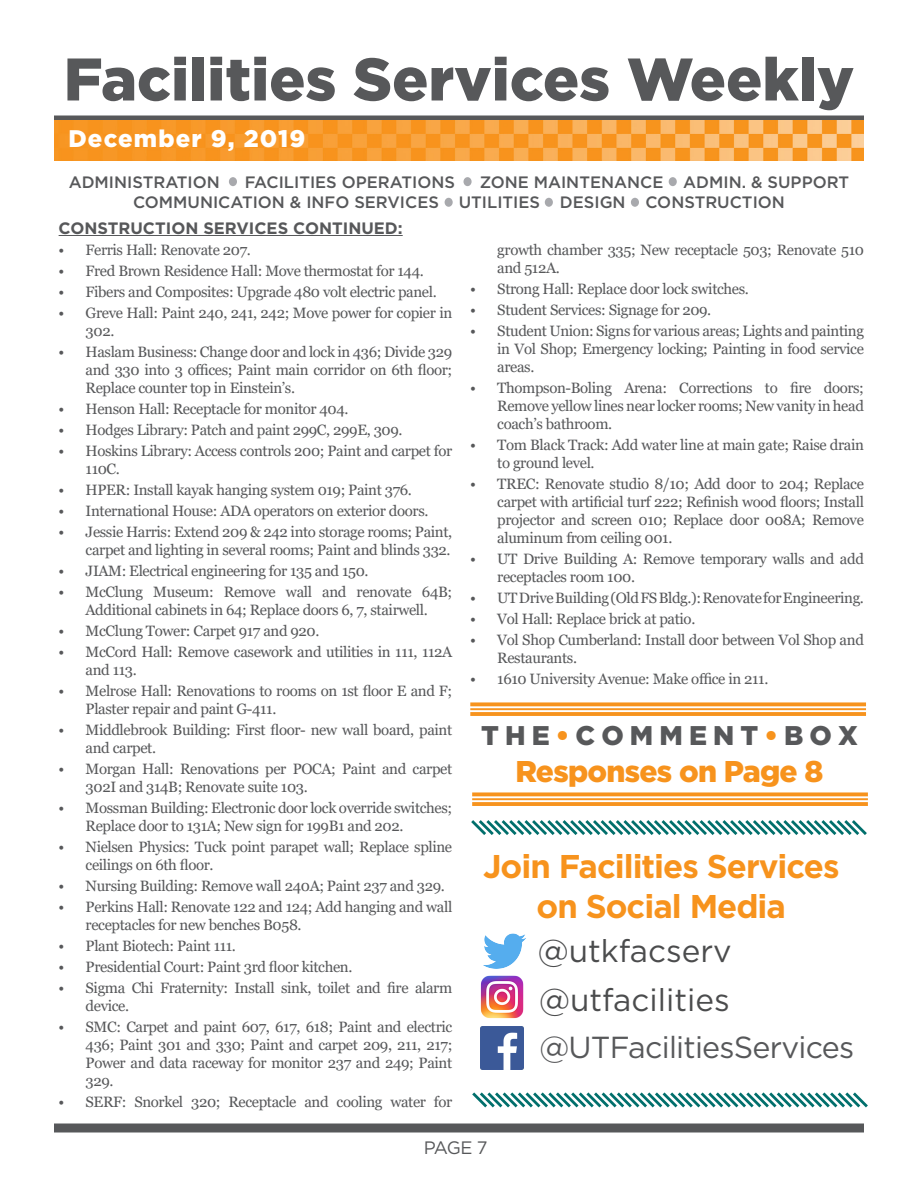
<style>
.page{position:relative;width:918px;height:1188px;background:#fff}
.page>*{position:absolute;margin:0;border:0;box-sizing:border-box;transform-origin:0 0}
.t1{font:900 60px "Gotham";color:#57585a}
.t2{font:700 32.85px/39.5px "Gotham";letter-spacing:-.03em;color:#f7931d;text-align:center}
.t3{font:31.5px "Gotham";color:#4b4c4d}
.t4{font:30.45px "Gotham";letter-spacing:-.025em;color:#57585a}
.t5{font:900 30px "Gotham";letter-spacing:-.025em;color:#f7931d}
.t6{font:900 27px "Gotham";color:#57585a}
.t7{font:900 24px "Gotham";letter-spacing:.05em;color:#fff}
.t8{font:18px "Gotham";color:#57585a}
.t9{font:500 16.5px/19.8px "Gotham";color:#57585a}
.t10{font:700 16.5px "Gotham";color:#57585a}
.t11{font:15px/18px "Georgia";letter-spacing:-.025em;color:#57585a}
.s1{color:#f7931d}
</style>
<div class="page">
<div style="left:229px;top:177px;width:8px;height:9px;background:#a8a9ad;border-radius:50%"></div>
<div style="left:445px;top:198px;width:8px;height:9px;background:#a8a9ad;border-radius:50%"></div>
<div style="left:669px;top:177px;width:8px;height:9px;background:#a8a9ad;border-radius:50%"></div>
<div style="left:464px;top:177px;width:8px;height:9px;background:#a8a9ad;border-radius:50%"></div>
<div style="left:545px;top:198px;width:8px;height:9px;background:#a8a9ad;border-radius:50%"></div>
<div style="left:631px;top:198px;width:8px;height:9px;background:#a8a9ad;border-radius:50%"></div>
<div style="left:54px;top:1124px;width:810px;height:8px;background:#57585a"></div>
<svg style="left:54px;top:116px;width:810px;height:5px;background:#776652"></svg>
<img style="left:54px;top:121px;width:810px;height:40px">
<img style="left:483px;top:933px;width:43px;height:36px">
<img style="left:480px;top:975px;width:43px;height:43px">
<img style="left:480px;top:1026px;width:44px;height:44px">
<svg style="left:472px;top:1092px;width:396px;height:16px"></svg>
<svg style="left:471px;top:820px;width:396px;height:15px"></svg>
<svg style="left:470px;top:702px;width:396px;height:4px;background:#f79f36"></svg>
<hr style="left:470px;top:708px;width:396px;height:2px;background:#f7931d">
<hr style="left:470px;top:712px;width:396px;height:4px;background:#f79827">
<svg style="left:472px;top:792px;width:396px;height:4px;background:#f79f37"></svg>
<hr style="left:472px;top:798px;width:396px;height:2px;background:#f7931d">
<svg style="left:472px;top:802px;width:396px;height:4px;background:#f79624"></svg>
<hr style="left:59px;top:235px;width:344px;height:1px;background:#57585a">
<p class="t1" style="left:64px;top:38px;width:792px">Facilities Services Weekly</p>
<p class="t7" style="left:68px;top:122px;width:239px">December 9, 2019</p>
<p class="t9" style="left:69px;top:172px;width:153px">ADMINISTRATION</p>
<p class="t9" style="left:245px;top:172px;width:212px">FACILITIES OPERATIONS</p>
<p class="t9" style="left:133px;top:172px;width:718px;text-indent:347px">ZONE MAINTENANCE ADMIN. &amp; SUPPORT<br>COMMUNICATION &amp; INFO SERVICES UTILITIES DESIGN CONSTRUCTION</p>
<p class="t10" style="left:59px;top:217px;width:346px">CONSTRUCTION SERVICES CONTINUED:</p>
<p class="t11" style="left:59px;top:241px;width:194px">• Ferris Hall: Renovate 207.</p>
<p class="t11" style="left:59px;top:262px;width:367px">• Fred Brown Residence Hall: Move thermostat for 144.</p>
<p class="t11" style="left:59px;top:283px;width:380px">• Fibers and Composites: Upgrade 480 volt electric panel.</p>
<p class="t11" style="left:86px;top:304px;width:368px;text-indent:-27px">• Greve Hall: Paint 240, 241, 242; Move power for copier in<br>302.</p>
<p class="t11" style="left:86px;top:343px;width:368px;text-align:justify;text-indent:-27px">• Haslam Business: Change door and lock in 436; Divide 329 and 330 into 3 offices; Paint main corridor on 6th floor; Replace counter top in Einstein’s.</p>
<p class="t11" style="left:59px;top:400px;width:292px">• Henson Hall: Receptacle for monitor 404.</p>
<p class="t11" style="left:59px;top:421px;width:346px">• Hodges Library: Patch and paint 299C, 299E, 309.</p>
<p class="t11" style="left:86px;top:442px;width:368px;text-indent:-27px">• Hoskins Library: Access controls 200; Paint and carpet for<br>110C.</p>
<p class="t11" style="left:59px;top:481px;width:355px">• HPER: Install kayak hanging system 019; Paint 376.</p>
<p class="t11" style="left:59px;top:502px;width:371px">• International House: ADA operators on exterior doors.</p>
<p class="t11" style="left:59px;top:523px;width:395px;text-align:right">• Jessie Harris: Extend 209 &amp; 242 into storage rooms; Paint, carpet and lighting in several rooms; Paint and blinds 332.</p>
<p class="t11" style="left:59px;top:562px;width:311px">• JIAM: Electrical engineering for 135 and 150.</p>
<p class="t11" style="left:59px;top:583px;width:395px;text-align:center">• McClung Museum: Remove wall and renovate 64B;<br>Additional cabinets in 64; Replace doors 6, 7, stairwell.</p>
<p class="t11" style="left:59px;top:622px;width:262px">• McClung Tower: Carpet 917 and 920.</p>
<p class="t11" style="left:86px;top:643px;width:368px;text-indent:-27px">• McCord Hall: Remove casework and utilities in 111, 112A and 113.</p>
<p class="t11" style="left:86px;top:682px;width:368px;text-indent:-27px">• Melrose Hall: Renovations to rooms on 1st floor E and F;<br>Plaster repair and paint G-411.</p>
<p class="t11" style="left:86px;top:721px;width:368px;text-indent:-27px">• Middlebrook Building: First floor- new wall board, paint and carpet.</p>
<p class="t11" style="left:86px;top:760px;width:368px;text-indent:-27px">• Morgan Hall: Renovations per POCA; Paint and carpet<br>302I and 314B; Renovate suite 103.</p>
<p class="t11" style="left:86px;top:799px;width:368px;text-indent:-27px">• Mossman Building: Electronic door lock override switches;<br>Replace door to 131A; New sign for 199B1 and 202.</p>
<p class="t11" style="left:86px;top:838px;width:368px;text-indent:-27px">• Nielsen Physics: Tuck point parapet wall; Replace spline ceilings on 6th floor.</p>
<p class="t11" style="left:59px;top:877px;width:388px">• Nursing Building: Remove wall 240A; Paint 237 and 329.</p>
<p class="t11" style="left:86px;top:898px;width:368px;text-indent:-27px">• Perkins Hall: Renovate 122 and 124; Add hanging and wall receptacles for new benches B058.</p>
<p class="t11" style="left:59px;top:937px;width:179px">• Plant Biotech: Paint 111.</p>
<p class="t11" style="left:59px;top:958px;width:295px">• Presidential Court: Paint 3rd floor kitchen.</p>
<p class="t11" style="left:86px;top:979px;width:368px;text-indent:-27px">• Sigma Chi Fraternity: Install sink, toilet and fire alarm device.</p>
<p class="t11" style="left:86px;top:1018px;width:368px;text-align:justify;text-indent:-27px">• SMC: Carpet and paint 607, 617, 618; Paint and electric 436; Paint 301 and 330; Paint and carpet 209, 211, 217; Power and data raceway for monitor 237 and 249; Paint 329.</p>
<p class="t11" style="left:59px;top:1093px;width:395px">• SERF: Snorkel 320; Receptacle and cooling water for</p>
<p class="t11" style="left:497px;top:241px;width:368px">growth chamber 335; New receptacle 503; Renovate 510 and 512A.</p>
<p class="t11" style="left:470px;top:280px;width:280px">• Strong Hall: Replace door lock switches.</p>
<p class="t11" style="left:470px;top:301px;width:243px">• Student Services: Signage for 209.</p>
<p class="t11" style="left:497px;top:322px;width:368px;text-align:justify;text-indent:-27px">• Student Union: Signs for various areas; Lights and painting in Vol Shop; Emergency locking; Painting in food service areas.</p>
<p class="t11" style="left:497px;top:379px;width:368px;text-align:justify;text-indent:-27px">• Thompson-Boling Arena: Corrections to fire doors; Remove yellow lines near locker rooms; New vanity in head coach’s bathroom.</p>
<p class="t11" style="left:497px;top:436px;width:368px;text-indent:-27px">• Tom Black Track: Add water line at main gate; Raise drain to ground level.</p>
<p class="t11" style="left:497px;top:475px;width:368px;text-align:justify;text-indent:-27px">• TREC: Renovate studio 8/10; Add door to 204; Replace carpet with artificial turf 222; Refinish wood floors; Install projector and screen 010; Replace door 008A; Remove aluminum from ceiling 001.</p>
<p class="t11" style="left:497px;top:550px;width:368px;text-indent:-27px">• UT Drive Building A: Remove temporary walls and add receptacles room 100.</p>
<p class="t11" style="left:470px;top:589px;width:395px">• UT Drive Building (Old FS Bldg.): Renovate for Engineering.</p>
<p class="t11" style="left:470px;top:610px;width:227px">• Vol Hall: Replace brick at patio.</p>
<p class="t11" style="left:497px;top:631px;width:368px;text-indent:-27px">• Vol Shop Cumberland: Install door between Vol Shop and<br>Restaurants.</p>
<p class="t11" style="left:470px;top:670px;width:300px">• 1610 University Avenue: Make office in 211.</p>
<p class="t6" style="left:481px;top:717px;width:378px">T H E <span class="s1">•</span> C O M M E N T <span class="s1">•</span> B O X</p>
<p class="t5" style="left:515px;top:751px;width:310px">Responses on Page 8</p>
<p class="t2" style="left:483px;top:847px;width:358px">Join Facilities Services on Social Media</p>
<p class="t3" style="left:538px;top:930px;width:195px">@utkfacserv</p>
<p class="t3" style="left:539px;top:979px;width:192px">@utfacilities</p>
<p class="t4" style="left:539px;top:1028px;width:316px">@UTFacilitiesServices</p>
<p class="t8" style="left:424px;top:1137px;width:65px">PAGE 7</p>
</div>
